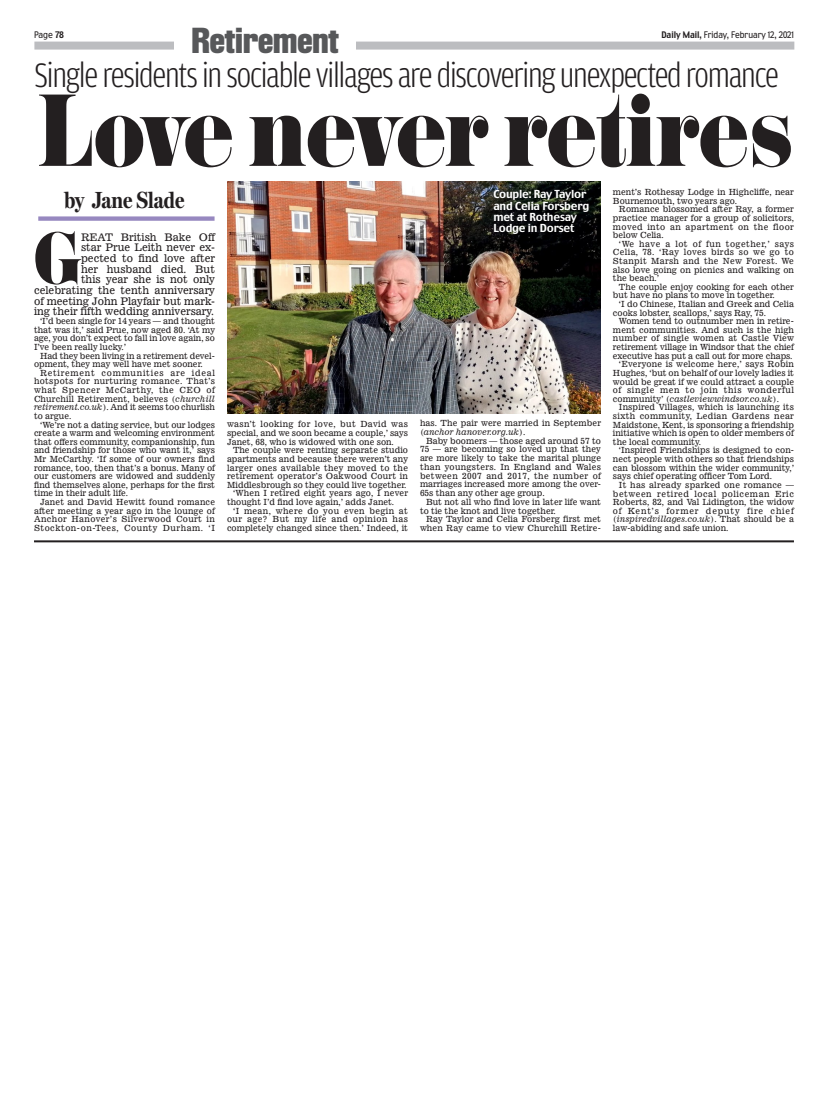
<style>
.page{position:relative;width:828px;height:1106px;background:#fff}
.page>*{position:absolute;margin:0;border:0;box-sizing:border-box;transform-origin:0 0}
.t1{font:94px "Sahara Bodoni";letter-spacing:-.02em;color:#231f20;scale:.78 1}
.t2{font:66.6px "Sahara Bodoni";color:#231f20;scale:.8 1}
.t3{font:300 36px "Amplitude Cond";letter-spacing:-.035em;color:#231f20}
.t4{font:500 condensed 31.6px "DM Rhode";letter-spacing:-.015em;color:#57585a;scale:1.26 1}
.t5{font:700 23.5px "DM Miller Headline";color:#231f20}
.t6{font:700 11px/11.4px "DM Truth";letter-spacing:-.02em;color:#fff}
.t7{font:10.5px/10.6px "News 701 BT Roman A";color:#231f20;text-align:right}
.t8{font:9px "DM Truth";color:#231f20;scale:.88 1}
.t9{font:9px "DM Truth";color:#231f20;scale:.9 1}
.t10{font:8.5px/8.6px "News 701 BT Roman A";letter-spacing:.005em;color:#231f20;text-align:justify}
.t11{font:8.5px "News 701 BT Italic A";letter-spacing:.005em;color:#231f20}
.t12{font:8.5px "News 701 BT Roman A";letter-spacing:.025em;color:#231f20}
.t13{font:8.5px "News 701 BT Roman A";letter-spacing:.03em;color:#231f20}
.t14{font:8.5px "News 701 BT Roman A";letter-spacing:.05em;color:#231f20}
.t15{font:8.5px "News 701 BT Roman A";letter-spacing:.045em;color:#231f20}
.s1{font-weight:700}
.s2{font-family:"News 701 BT Roman A"}
.s3{font-family:"News 701 BT Italic A"}
</style>
<div class="page">
<img style="left:227px;top:181px;width:373px;height:232px">
<div style="left:34px;top:42px;width:760px;height:8px;background:#bcbdc0"></div>
<div style="left:174px;top:28px;width:182px;height:29px;background:#fff"></div>
<div style="left:38px;top:216px;width:176px;height:5px;background:#9788c0"></div>
<hr style="left:34px;top:540px;width:760px;height:2px;background:#231f20">
<p class="t9" style="left:34px;top:30px;width:35px">Page <span class="s1">78</span></p>
<h3 class="t4" style="left:191px;top:22px;width:119px">Retirement</h3>
<h3 class="t3" style="left:34px;top:55px;width:746px">Single residents in sociable villages are discovering unexpected romance</h3>
<h1 class="t1" style="left:37px;top:63px;width:970px">Love never retires</h1>
<h3 class="t5" style="left:64px;top:186px;width:122px">by Jane Slade</h3>
<h2 class="t2" style="left:34px;top:210px;width:60px">G</h2>
<p class="t8" style="left:661px;top:30px;width:152px"><span class="s1">Daily Mail,</span> Friday, February 12, 2021</p>
<p class="t10" style="left:613px;top:188px;width:182px">ment’s Rothesay Lodge in Highcliffe, near<br>Bournemouth, two years ago.</p>
<p class="t10" style="left:613px;top:205px;width:182px;text-indent:6px">Romance blossomed after Ray, a former practice manager for a group of solicitors, moved into an apartment on the floor below Celia.</p>
<p class="t10" style="left:613px;top:239px;width:182px;text-indent:6px">‘We have a lot of fun together,’ says Celia, 78. ‘Ray loves birds so we go to Stanpit Marsh and the New Forest. We also love going on picnics and walking on the beach.’</p>
<p class="t10" style="left:613px;top:282px;width:182px;text-indent:6px">The couple enjoy cooking for each other but have no plans to move in together.</p>
<p class="t10" style="left:613px;top:299px;width:182px;text-indent:6px">‘I do Chinese, Italian and Greek and Celia cooks lobster, scallops,’ says Ray, 75.</p>
<p class="t10" style="left:613px;top:317px;width:182px;text-align:right">Women tend to outnumber men in retire&shy;ment communities. And such is the high number of single women at Castle View retirement village in Windsor that the chief executive has put a call out for more chaps. ‘Everyone is welcome here,’ says Robin Hughes, ‘but on behalf of our lovely ladies it would be great if we could attract a couple of single men to join this wonderful</p>
<p class="t11" style="left:613px;top:393px;width:168px"><span class="s2">community’ (</span>castleviewwindsor.co.uk<span class="s2">).</span></p>
<p class="t10" style="left:613px;top:403px;width:182px;text-indent:6px">Inspired Villages, which is launching its sixth community, Ledian Gardens near Maidstone, Kent, is sponsoring a friendship initiative which is open to older members of the local community.</p>
<p class="t10" style="left:613px;top:446px;width:182px;text-indent:6px">‘Inspired Friendships is designed to con&shy;nect people with others so that friendships can blossom within the wider community,’ says chief operating officer Tom Lord.</p>
<p class="t10" style="left:613px;top:480px;width:182px;text-indent:6px">It has already sparked one romance — between retired local policeman Eric -Roberts, 82, and Val Lidington, the widow of Kent’s former deputy fire chief</p>
<p class="t11" style="left:613px;top:514px;width:182px"><span class="s2">(</span>inspiredvillages.co.uk<span class="s2">). That should be a</span></p>
<p class="t10" style="left:613px;top:523px;width:117px">law-abiding and safe union.</p>
<p class="t6" style="left:493px;top:188px;width:97px">Couple: Ray Taylor and Celia Forsberg met at Rothesay<br>Lodge in Dorset</p>
<p class="t7" style="left:34px;top:232px;width:182px">reat British Bake Off<br>star Prue Leith never ex-<br>pected to find love after<br>her husband died. But<br>this year she is not only celebrating the tenth anniversary of meeting John Playfair but mark&shy;ing their fifth wedding anniversary.</p>
<p class="t10" style="left:34px;top:316px;width:182px;text-indent:6px">‘I’d been single for 14 years — and thought that was it,’ said Prue, now aged 80. ‘At my age, you don’t expect to fall in love again, so I’ve been really lucky.’</p>
<p class="t10" style="left:34px;top:351px;width:182px;text-indent:6px">Had they been living in a retirement devel&shy;opment, they may well have met sooner.</p>
<p class="t10" style="left:34px;top:368px;width:182px;text-indent:6px">Retirement communities are ideal hotspots for nurturing romance. That’s what Spencer McCarthy, the CEO of Churchill Retirement, believes (<span class="s3">churchill retirement.co.uk</span>). And it seems too churlish to argue.</p>
<p class="t10" style="left:34px;top:420px;width:182px;text-indent:6px">‘We’re not a dating service, but our lodges create a warm and welcoming environment that offers community, companionship, fun and friendship for those who want it,’ says Mr McCarthy. ‘If some of our owners find romance, too, then that’s a bonus. Many of our customers are widowed and suddenly find themselves alone, perhaps for the first time in their adult life.</p>
<p class="t10" style="left:34px;top:497px;width:182px;text-indent:6px">Janet and David Hewitt found romance after meeting a year ago in the lounge of Anchor Hanover’s Silverwood Court in Stockton-on-Tees, County Durham. ‘I</p>
<p class="t10" style="left:420px;top:419px;width:182px">has. The pair were married in September</p>
<p class="t11" style="left:420px;top:427px;width:107px"><span class="s2">(</span>anchor hanover.org.uk<span class="s2">).</span></p>
<p class="t10" style="left:420px;top:436px;width:182px;text-indent:6px">Baby boomers — those aged around 57 to 75 — are becoming so loved up that they are more likely to take the marital plunge than youngsters. In England and Wales between 2007 and 2017, the number of marriages increased more among the over-65s than any other age group.</p>
<p class="t10" style="left:420px;top:497px;width:182px;text-indent:6px">But not all who find love in later life want to tie the knot and live together.</p>
<p class="t10" style="left:420px;top:515px;width:182px;text-align:right">Ray Taylor and Celia Forsberg first met when Ray came to view Churchill Retire-</p>
<p class="t10" style="left:227px;top:420px;width:182px">wasn’t looking for love, but David was special, and we soon became a couple,’ says Janet, 68, who is widowed with one son.</p>
<p class="t10" style="left:233px;top:446px;width:176px">The couple were renting separate studio</p>
<p class="t10" style="left:227px;top:454px;width:182px">apartments and because there weren’t any</p>
<p class="t13" style="left:227px;top:462px;width:182px">larger ones available they moved to the</p>
<p class="t12" style="left:227px;top:471px;width:182px">retirement operator’s Oakwood Court in</p>
<p class="t10" style="left:227px;top:480px;width:181px">Middlesbrough so they could live together.</p>
<p class="t10" style="left:233px;top:489px;width:176px">‘When I retired eight years ago, I never</p>
<p class="t10" style="left:227px;top:497px;width:169px">thought I’d find love again,’ adds Janet.</p>
<p class="t15" style="left:233px;top:505px;width:176px">‘I mean, where do you even begin at</p>
<p class="t14" style="left:227px;top:514px;width:182px">our age? But my life and opinion has</p>
<p class="t10" style="left:227px;top:523px;width:182px">completely changed since then.’ Indeed, it</p>
</div>
